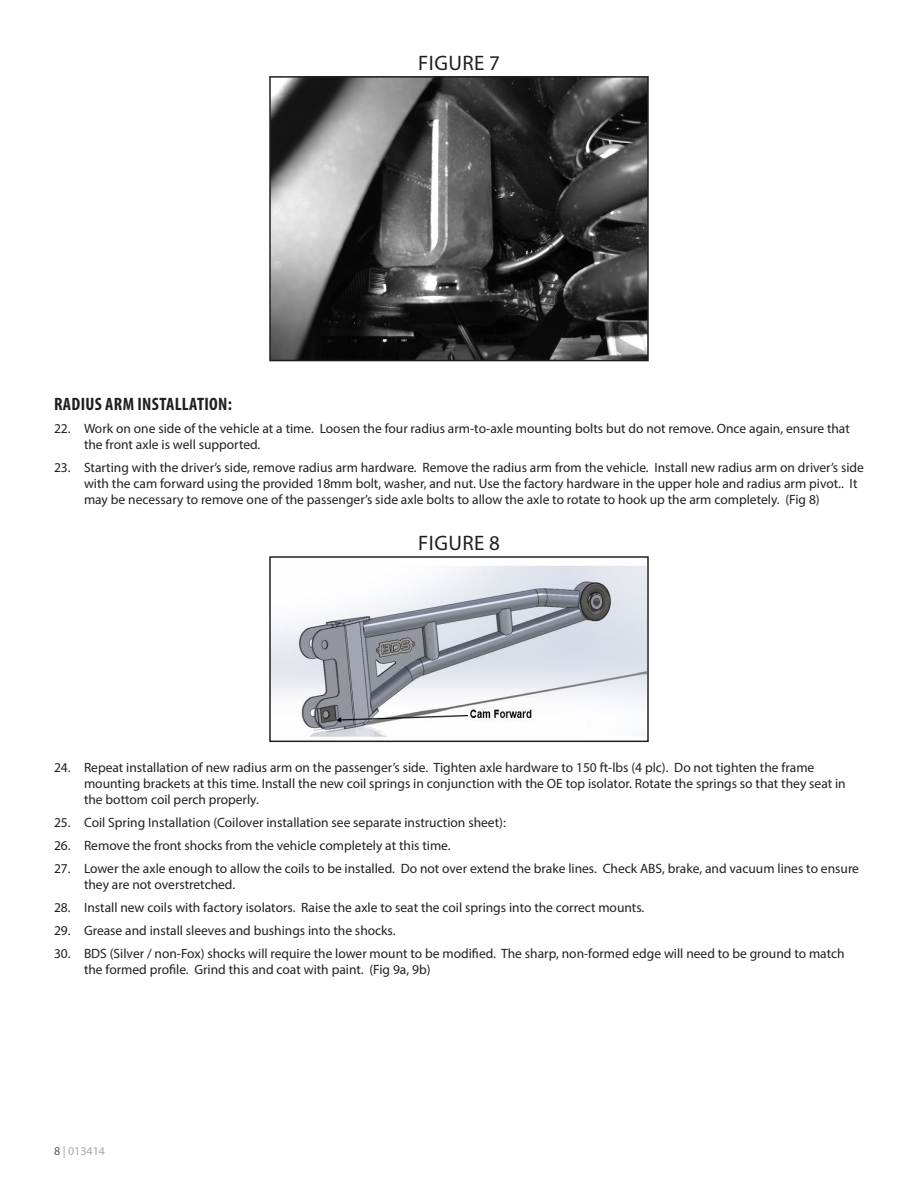
<style>
.page{position:relative;width:918px;height:1188px;background:#fff}
.page>*{position:absolute;margin:0;border:0;box-sizing:border-box;transform-origin:0 0}
.Photo-Caption{font:21px "Myriad Pro";letter-spacing:.02em;color:#231f20}
.Subhead{font:700 condensed 18px "Myriad Pro";letter-spacing:.02em;color:#231f20}
.t1{font:13.5px/16.2px "Myriad Pro";color:#231f20}
.t2{font:12px "Myriad Pro";color:#a8a9ad}
.s1{color:#57585a}
</style>
<div class="page">
<img style="left:272px;top:79px;width:374px;height:279px">
<div style="left:269px;top:76px;width:380px;height:285px;border:2px solid #231f20"></div>
<img style="left:272px;top:566px;width:374px;height:171px">
<div style="left:269px;top:556px;width:380px;height:186px;border:2px solid #231f20"></div>
<p class="Photo-Caption" style="left:418px;top:50px;width:83px">FIGURE 7</p>
<p class="Subhead" style="left:54px;top:393px;width:179px">RADIUS ARM INSTALLATION:</p>
<p class="t1" style="left:84px;top:420px;width:767px;text-indent:-30px">22. Work on one side of the vehicle at a time. Loosen the four radius arm-to-axle mounting bolts but do not remove. Once again, ensure that the front axle is well supported.</p>
<p class="t1" style="left:84px;top:459px;width:782px;text-indent:-30px">23. Starting with the driver’s side, remove radius arm hardware. Remove the radius arm from the vehicle. Install new radius arm on driver’s side with the cam forward using the provided 18mm bolt, washer, and nut. Use the factory hardware in the upper hole and radius arm pivot.. It may be necessary to remove one of the passenger’s side axle bolts to allow the axle to rotate to hook up the arm completely. (Fig 8)</p>
<p class="Photo-Caption" style="left:418px;top:530px;width:83px">FIGURE 8</p>
<p class="t1" style="left:84px;top:759px;width:763px;text-indent:-30px">24. Repeat installation of new radius arm on the passenger’s side. Tighten axle hardware to 150 ft-lbs (4 plc). Do not tighten the frame mounting brackets at this time. Install the new coil springs in conjunction with the OE top isolator. Rotate the springs so that they seat in the bottom coil perch properly.</p>
<p class="t1" style="left:54px;top:814px;width:453px">25. Coil Spring Installation (Coilover installation see separate instruction sheet):</p>
<p class="t1" style="left:54px;top:837px;width:398px">26. Remove the front shocks from the vehicle completely at this time.</p>
<p class="t1" style="left:84px;top:860px;width:777px;text-indent:-30px">27. Lower the axle enough to allow the coils to be installed. Do not over extend the brake lines. Check ABS, brake, and vacuum lines to ensure they are not overstretched.</p>
<p class="t1" style="left:54px;top:899px;width:592px">28. Install new coils with factory isolators. Raise the axle to seat the coil springs into the correct mounts.</p>
<p class="t1" style="left:54px;top:922px;width:343px">29. Grease and install sleeves and bushings into the shocks.</p>
<p class="t1" style="left:84px;top:945px;width:762px;text-indent:-30px">30. BDS (Silver / non-Fox) shocks will require the lower mount to be modified. The sharp, non-formed edge will need to be ground to match the formed profile. Grind this and coat with paint. (Fig 9a, 9b)</p>
<p class="t2" style="left:54px;top:1143px;width:53px"><span class="s1">8</span> | 013414</p>
</div>
